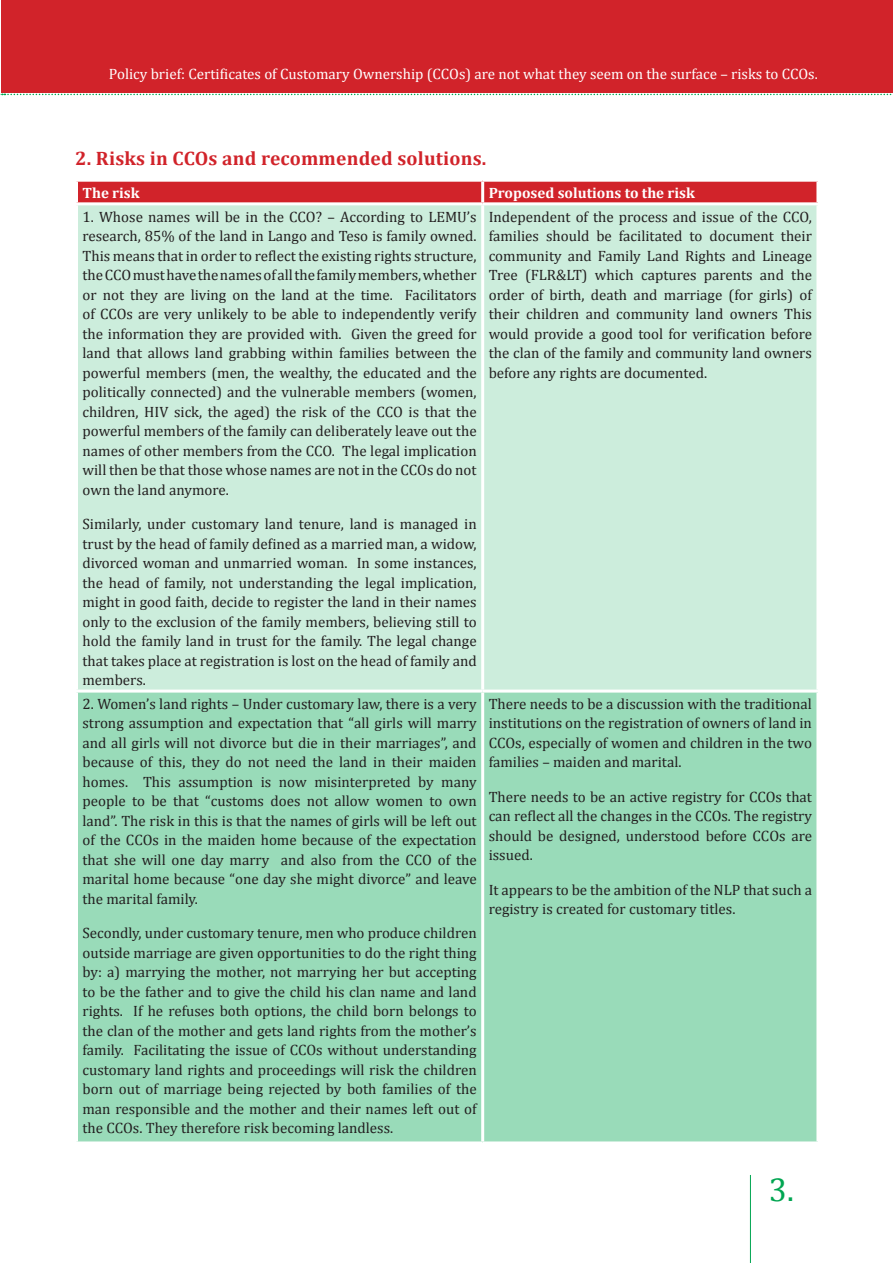
<style>
.page{position:relative;width:893px;height:1263px;background:#fff}
.page>*{position:absolute;margin:0;border:0;box-sizing:border-box;transform-origin:0 0}
.t1{font:33.15px "Cambria";color:#00a551}
.heading{font:700 19.5px "Cambria";letter-spacing:.01em;color:#d1232a}
.t2{font:15px/19.5px "Cambria";color:#231f20;text-align:justify}
.t3{font:15px "Cambria";color:#fff}
.t4{font:700 15px "Cambria";color:#fff}
</style>
<div class="page">
<div style="left:2px;top:0;width:891px;height:93px;background:#d1232a"></div>
<svg style="left:0;top:94px;width:892px;height:1px"></svg>
<hr style="left:750px;top:1175px;width:1px;height:88px;background:#00a551">
<div style="left:78px;top:182px;width:738px;height:20px;background:#d1232a"></div>
<div style="left:78px;top:205px;width:738px;height:485px;background:#cceddc"></div>
<div style="left:78px;top:693px;width:738px;height:448px;background:#99dbb9"></div>
<hr style="left:481px;top:182px;width:3px;height:20px;background:#fff">
<hr style="left:481px;top:205px;width:3px;height:485px;background:#fff">
<hr style="left:481px;top:693px;width:3px;height:448px;background:#fff">
<p class="t3" style="left:109px;top:65px;width:710px">Policy brief: Certificates of Customary Ownership (CCOs) are not what they seem on the surface – risks to CCOs.</p>
<p class="heading" style="left:75px;top:145px;width:413px">2. Risks in CCOs and recommended solutions.</p>
<p class="t4" style="left:82px;top:182px;width:59px">The risk</p>
<p class="t4" style="left:489px;top:182px;width:208px">Proposed solutions to the risk</p>
<p class="t2" style="left:82px;top:207px;width:396px">1. Whose names will be in the CCO? – According to LEMU’s research, 85% of the land in Lango and Teso is family owned.<br>This means that in order to reflect the existing rights structure, the CCO must have the names of all the family members, whether or not they are living on the land at the time. Facilitators of CCOs are very unlikely to be able to independently verify the information they are provided with. Given the greed for land that allows land grabbing within families between the powerful members (men, the wealthy, the educated and the politically connected) and the vulnerable members (women, children, HIV sick, the aged) the risk of the CCO is that the powerful members of the family can deliberately leave out the names of other members from the CCO. The legal implication will then be that those whose names are not in the CCOs do not own the land anymore.</p>
<p class="t2" style="left:82px;top:514px;width:396px">Similarly, under customary land tenure, land is managed in trust by the head of family defined as a married man, a widow, divorced woman and unmarried woman. In some instances, the head of family, not understanding the legal implication, might in good faith, decide to register the land in their names only to the exclusion of the family members, believing still to hold the family land in trust for the family. The legal change that takes place at registration is lost on the head of family and members.</p>
<p class="t2" style="left:489px;top:207px;width:325px">Independent of the process and issue of the CCO, families should be facilitated to document their community and Family Land Rights and Lineage Tree (FLR&amp;LT) which captures parents and the order of birth, death and marriage (for girls) of their children and community land owners This would provide a good tool for verification before the clan of the family and community land owners before any rights are documented.</p>
<p class="t2" style="left:82px;top:694px;width:396px">2. Women’s land rights – Under customary law, there is a very strong assumption and expectation that “all girls will marry and all girls will not divorce but die in their marriages”, and because of this, they do not need the land in their maiden homes. This assumption is now misinterpreted by many people to be that “customs does not allow women to own land”. The risk in this is that the names of girls will be left out of the CCOs in the maiden home because of the expectation that she will one day marry and also from the CCO of the marital home because “one day she might divorce” and leave the marital family.</p>
<p class="t2" style="left:82px;top:923px;width:396px">Secondly, under customary tenure, men who produce children outside marriage are given opportunities to do the right thing by: a) marrying the mother, not marrying her but accepting to be the father and to give the child his clan name and land rights. If he refuses both options, the child born belongs to the clan of the mother and gets land rights from the mother’s family. Facilitating the issue of CCOs without understanding customary land rights and proceedings will risk the children born out of marriage being rejected by both families of the man responsible and the mother and their names left out of the CCOs. They therefore risk becoming landless.</p>
<p class="t2" style="left:489px;top:694px;width:325px">There needs to be a discussion with the traditional institutions on the registration of owners of land in CCOs, especially of women and children in the two families – maiden and marital.</p>
<p class="t2" style="left:489px;top:787px;width:325px">There needs to be an active registry for CCOs that can reflect all the changes in the CCOs. The registry should be designed, understood before CCOs are issued.</p>
<p class="t2" style="left:489px;top:880px;width:325px">It appears to be the ambition of the NLP that such a registry is created for customary titles.</p>
<p class="t1" style="left:769px;top:1170px;width:27px">3.</p>
</div>
